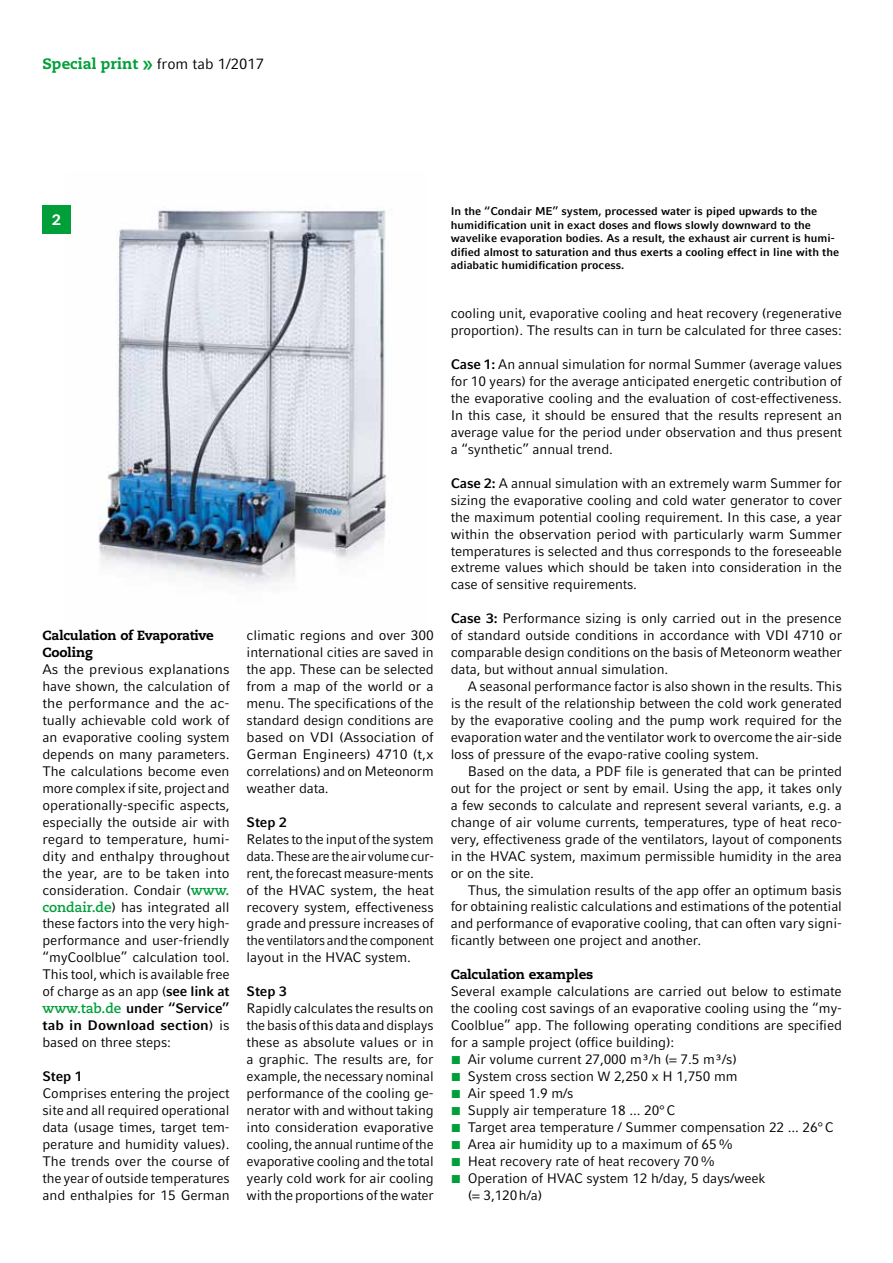
<style>
.page{position:relative;width:893px;height:1263px;background:#fff}
.page>*{position:absolute;margin:0;border:0;box-sizing:border-box;transform-origin:0 0}
.t1{font:15px "Compatil Fact LT Pro";color:#000}
.t2{font:800 15px "Caecilia LT Std";color:#fff}
.t3{font:13.8px/17px "Compatil Fact LT Pro";letter-spacing:-.01em;color:#000;text-align:justify}
.t4{font:700 13.8px "Compatil Fact LT Pro";letter-spacing:-.01em;color:#000}
.t5{font:800 13.2px/17px "Caecilia LT Std";letter-spacing:-.01em;color:#000}
.t6{font:700 11.25px/13.5px "Compatil Fact LT Pro";color:#000}
.s1{font-family:"Caecilia LT Std";font-weight:800;color:#009f39}
.s2{font-weight:700;font-size:21px;color:#009f39}
.s3{font-family:"Caecilia LT Std";font-weight:700;font-size:13.5px;color:#009f39}
.s4{font-weight:700}
.s5{font-family:"Arial";font-size:17.25px;color:#009f39}
</style>
<div class="page">
<img style="left:66px;top:207px;width:326px;height:379px">
<div style="left:43px;top:205px;width:28px;height:28px;background:#009f39"></div>
<p class="t1" style="left:43px;top:55px;width:223px"><span class="s1">Special print</span> <span class="s2">»</span> from tab 1/2017</p>
<p class="t2" style="left:52px;top:211px;width:10px">2</p>
<p class="t5" style="left:43px;top:627px;width:173px">Calculation of Evaporative<br>Cooling</p>
<p class="t3" style="left:43px;top:661px;width:189px">As the previous explanations have shown, the calculation of the performance and the ac&shy;tually achievable cold work of an evaporative cooling system depends on many parameters.<br>The calculations become even more complex if site, project and operationally-specific aspects, especially the outside air with regard to temperature, humi&shy;dity and enthalpy throughout the year, are to be taken into consideration. Condair (<span class="s3">www. condair.de</span>) has integrated all these factors into the very high&shy;performance and user-friendly “myCoolblue” calculation tool.<br>This tool, which is available free of charge as an app (<span class="s4">see link at </span><span class="s3">www.tab.de</span> <span class="s4">under “Service” tab in Download section</span>) is based on three steps:</p>
<p class="t4" style="left:43px;top:1068px;width:42px">Step 1</p>
<p class="t3" style="left:43px;top:1085px;width:189px">Comprises entering the project site and all required operational data (usage times, target tem&shy;perature and humidity values).<br>The trends over the course of the year of outside temperatures and enthalpies for 15 German</p>
<p class="t3" style="left:247px;top:627px;width:189px">climatic regions and over 300 international cities are saved in the app. These can be selected from a map of the world or a menu. The specifications of the standard design conditions are based on VDI (Association of German Engineers) 4710 (t,x correlations) and on Meteonorm weather data.</p>
<p class="t4" style="left:247px;top:814px;width:42px">Step 2</p>
<p class="t3" style="left:247px;top:830px;width:189px">Relates to the input of the system data. These are the air volume cur&shy;rent, the forecast measure-ments of the HVAC system, the heat recovery system, effectiveness grade and pressure increases of the ventilators and the component layout in the HVAC system.</p>
<p class="t4" style="left:247px;top:983px;width:42px">Step 3</p>
<p class="t3" style="left:247px;top:1000px;width:189px">Rapidly calculates the results on the basis of this data and displays these as absolute values or in a graphic. The results are, for example, the necessary nominal performance of the cooling ge&shy;nerator with and without taking into consideration evaporative cooling, the annual runtime of the evaporative cooling and the total yearly cold work for air cooling with the proportions of the water</p>
<p class="t6" style="left:451px;top:205px;width:390px">In the “Condair ME” system, processed water is piped upwards to the humidification unit in exact doses and flows slowly downward to the wavelike evaporation bodies. As a result, the exhaust air current is humi&shy;dified almost to saturation and thus exerts a cooling effect in line with the adiabatic humidification process.</p>
<p class="t3" style="left:451px;top:305px;width:393px">cooling unit, evaporative cooling and heat recovery (regenerative proportion). The results can in turn be calculated for three cases:</p>
<p class="t3" style="left:451px;top:356px;width:393px"><span class="s4">Case 1:</span> An annual simulation for normal Summer (average values for 10 years) for the average anticipated energetic contribution of the evaporative cooling and the evaluation of cost-effectiveness.<br>In this case, it should be ensured that the results represent an average value for the period under observation and thus present a “synthetic” annual trend.</p>
<p class="t3" style="left:451px;top:474px;width:393px"><span class="s4">Case 2:</span> A annual simulation with an extremely warm Summer for sizing the evaporative cooling and cold water generator to cover the maximum potential cooling requirement. In this case, a year within the observation period with particularly warm Summer temperatures is selected and thus corresponds to the foreseeable extreme values which should be taken into consideration in the case of sensitive requirements.</p>
<p class="t3" style="left:451px;top:610px;width:393px"><span class="s4">Case 3:</span> Performance sizing is only carried out in the presence of standard outside conditions in accordance with VDI 4710 or comparable design conditions on the basis of Meteonorm weather data, but without annual simulation.</p>
<p class="t3" style="left:451px;top:678px;width:393px;text-indent:17px">A seasonal performance factor is also shown in the results. This is the result of the relationship between the cold work generated by the evaporative cooling and the pump work required for the evaporation water and the ventilator work to overcome the air-side loss of pressure of the evapo-rative cooling system.</p>
<p class="t3" style="left:451px;top:763px;width:393px;text-indent:17px">Based on the data, a PDF file is generated that can be printed out for the project or sent by email. Using the app, it takes only a few seconds to calculate and represent several variants, e.g. a change of air volume currents, temperatures, type of heat reco&shy;very, effectiveness grade of the ventilators, layout of components in the HVAC system, maximum permissible humidity in the area or on the site.</p>
<p class="t3" style="left:451px;top:881px;width:393px;text-indent:17px">Thus, the simulation results of the app offer an optimum basis for obtaining realistic calculations and estimations of the potential and performance of evaporative cooling, that can often vary signi&shy;ficantly between one project and another.</p>
<p class="t5" style="left:451px;top:966px;width:144px">Calculation examples</p>
<p class="t3" style="left:451px;top:983px;width:393px">Several example calculations are carried out below to estimate the cooling cost savings of an evaporative cooling using the “my-Coolblue” app. The following operating conditions are specified for a sample project (office building):</p>
<p class="t3" style="left:451px;top:1051px;width:288px"><span class="s5">■</span> Air volume current 27,000 m³/h (= 7.5 m³/s)</p>
<p class="t3" style="left:451px;top:1068px;width:288px"><span class="s5">■</span> System cross section W 2,250 x H 1,750 mm</p>
<p class="t3" style="left:451px;top:1085px;width:124px"><span class="s5">■</span> Air speed 1.9 m/s</p>
<p class="t3" style="left:451px;top:1102px;width:226px"><span class="s5">■</span> Supply air temperature 18 ... 20°C</p>
<p class="t3" style="left:451px;top:1119px;width:385px"><span class="s5">■</span> Target area temperature / Summer compensation 22 ... 26°C</p>
<p class="t3" style="left:451px;top:1135px;width:284px"><span class="s5">■</span> Area air humidity up to a maximum of 65%</p>
<p class="t3" style="left:451px;top:1152px;width:266px"><span class="s5">■</span> Heat recovery rate of heat recovery 70%</p>
<p class="t3" style="left:468px;top:1169px;width:299px;text-indent:-17px"><span class="s5">■</span> Operation of HVAC system 12 h/day, 5 days/week (= 3,120h/a)</p>
</div>
